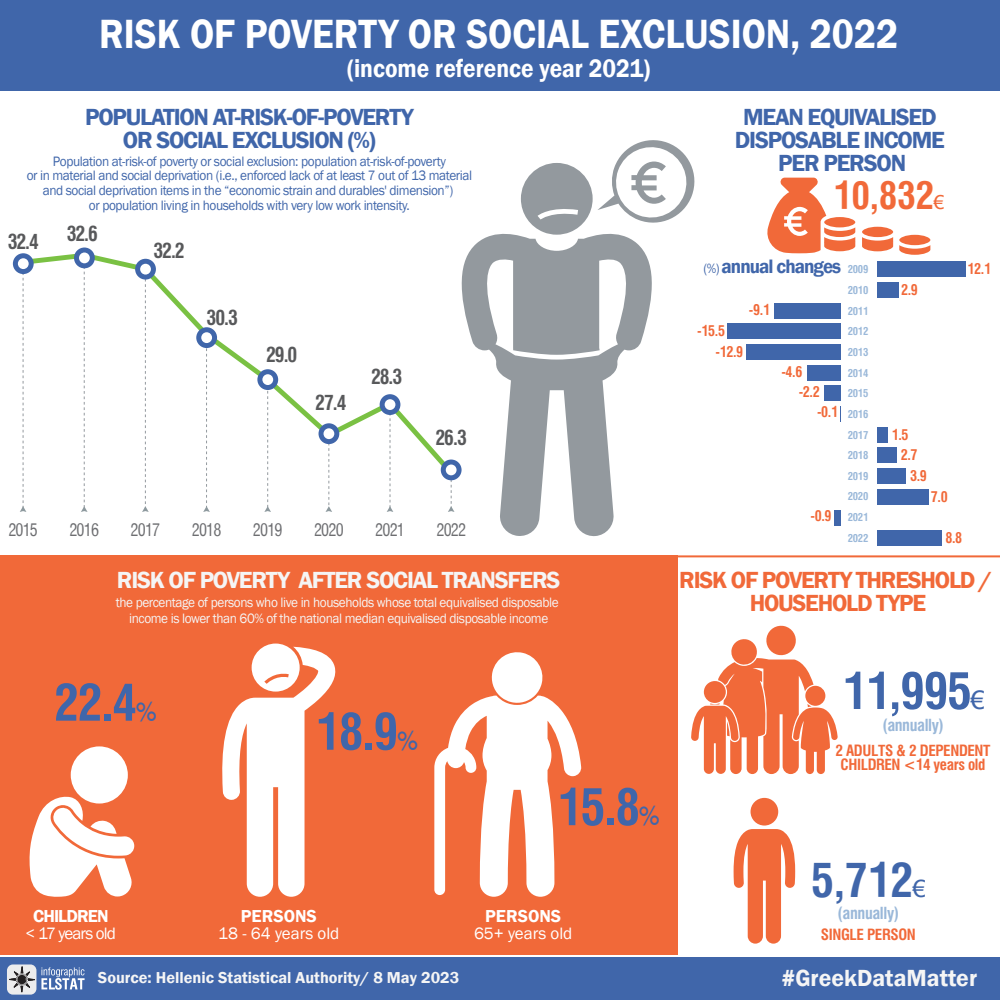
<style>
.page{position:relative;width:1000px;height:1000px;background:#fff}
.page>*{position:absolute;margin:0;border:0;box-sizing:border-box;transform-origin:0 0}
.t1{font:700 51.3px "Mg Helvetica Cond";color:#4066aa}
.t2{font:700 51px "Mg Helvetica Cond";color:#4066aa}
.t3{font:700 47.5px "Mg Helvetica Cond";color:#4066aa}
.t4{font:600 42px "Franklin Gothic";color:#fff;scale:.9 1}
.t5{font:700 38.4px "Mg Helvetica Cond";color:#f16939}
.t6{font:600 26px "Franklin Gothic";color:#fff;scale:.9 1}
.t7{font:600 24px/23px "Franklin Gothic";letter-spacing:-.05em;color:#4066aa;text-align:center}
.t8{font:600 24px/23px "Franklin Gothic";letter-spacing:-.05em;color:#f16939;text-align:center}
.t9{font:600 24px "Franklin Gothic";letter-spacing:-.05em;color:#f5f5f5}
.t10{font:600 24px "Franklin Gothic";letter-spacing:-.005em;color:#f5f5f5}
.t11{font:700 21px "Mg Helvetica Cond";letter-spacing:-.05em;color:#58595b;scale:.96 1}
.t12{font:600 20px "Franklin Gothic";letter-spacing:-.05em;color:#4066aa;scale:.95 1}
.t13{font:600 17.8px "Franklin Gothic";color:#fff}
.t14{font:600 17.8px "Franklin Gothic";letter-spacing:-.05em;color:#fff}
.t15{font:17.5px "Mg Helvetica Cond";letter-spacing:-.05em;color:#6d6e71;scale:.95 1}
.t16{font:17px "Franklin Gothic";color:#fff}
.t17{font:17px "Franklin Gothic";letter-spacing:-.05em;color:#fff}
.t18{font:700 16.7px "Mg Helvetica Cond";letter-spacing:-.025em;color:#9ab8d9}
.t19{font:600 16.3px "Franklin Gothic";color:#f5f5f5}
.t20{font:700 15.6px/14px "Mg Helvetica Cond";letter-spacing:-.025em;color:#f16939;text-align:center}
.t21{font:700 15px/20.6px "Mg Helvetica Cond";color:#f16939}
.t22{font:14px/15px "Franklin Gothic";letter-spacing:-.03em;color:#4066aa;text-align:center;scale:.95 1}
.t23{font:14px/16px "Franklin Gothic";letter-spacing:-.03em;color:#f5f5f5;text-align:center;scale:.95 1}
.t24{font:700 11px/20.6px "Mg Helvetica Cond";letter-spacing:-.025em;color:#9ab8d9;text-align:justify}
.s1{font-family:"Mg Helvetica";font-weight:400;font-size:27.3px}
.s2{font-family:"Tahoma";font-weight:400;font-size:18.9px}
.s3{font-weight:400;font-size:14px}
.s4{font-family:"Tahoma";font-weight:400;font-size:25.1px}
.s5{font-family:"Tahoma";font-weight:400;font-size:23.4px}
</style>
<div class="page">
<div style="left:0;top:958px;width:1000px;height:42px;background:#4066aa"></div>
<div style="left:7px;top:964px;width:29px;height:31px;background:#ececed;border-radius:6px"></div>
<svg style="left:9px;top:966px;width:26px;height:26px"></svg>
<svg style="left:41px;top:967px;width:44px;height:23px"></svg>
<svg style="left:462px;top:233px;width:190px;height:304px;fill:#93999e"></svg>
<div style="left:774px;top:303px;width:67px;height:15px;background:#4066aa"></div>
<div style="left:728px;top:324px;width:113px;height:15px;background:#4066aa"></div>
<div style="left:747px;top:344px;width:94px;height:16px;background:#4066aa"></div>
<div style="left:807px;top:365px;width:34px;height:15px;background:#4066aa"></div>
<div style="left:825px;top:386px;width:16px;height:15px;background:#4066aa"></div>
<svg style="left:840px;top:407px;width:1px;height:15px"></svg>
<div style="left:834px;top:510px;width:7px;height:15px;background:#4066aa"></div>
<div style="left:877px;top:427px;width:11px;height:15px;background:#4066aa"></div>
<div style="left:877px;top:262px;width:88px;height:15px;background:#4066aa"></div>
<div style="left:877px;top:282px;width:21px;height:15px;background:#4066aa"></div>
<div style="left:877px;top:448px;width:20px;height:15px;background:#4066aa"></div>
<div style="left:877px;top:469px;width:29px;height:15px;background:#4066aa"></div>
<div style="left:877px;top:489px;width:51px;height:15px;background:#4066aa"></div>
<div style="left:877px;top:531px;width:64px;height:15px;background:#4066aa"></div>
<div style="left:0;top:0;width:1000px;height:91px;background:#4066aa"></div>
<div style="left:0;top:555px;width:678px;height:400px;background:#f16939"></div>
<svg style="left:29px;top:796px;width:106px;height:101px"></svg>
<div style="left:71px;top:746px;width:57px;height:58px;background:#fff;border-radius:50%"></div>
<svg style="left:222px;top:644px;width:114px;height:253px"></svg>
<svg style="left:434px;top:652px;width:148px;height:245px"></svg>
<svg style="left:734px;top:829px;width:61px;height:115px"></svg>
<div style="left:751px;top:798px;width:27px;height:28px;background:#f16939;border-radius:50%"></div>
<svg style="left:691px;top:625px;width:147px;height:149px"></svg>
<hr style="left:678px;top:555px;width:322px;height:2px;background:#f16939">
<svg style="left:13px;top:248px;width:449px;height:264px"></svg>
<div style="left:862px;top:227px;width:31px;height:10px;background:#f16939;border-radius:50%"></div>
<svg style="left:862px;top:237px;width:31px;height:14px"></svg>
<div style="left:899px;top:235px;width:31px;height:10px;background:#f16939;border-radius:50%"></div>
<svg style="left:899px;top:245px;width:31px;height:10px"></svg>
<svg style="left:767px;top:178px;width:88px;height:75px"></svg>
<svg style="left:521px;top:140px;width:174px;height:95px"></svg>
<h3 class="t4" style="left:99px;top:8px;width:890px">RISK OF POVERTY OR SOCIAL EXCLUSION, 2022</h3>
<h3 class="t6" style="left:347px;top:52px;width:338px">(income reference year 2021)</h3>
<h3 class="t7" style="left:85px;top:106px;width:330px">POPULATION AT-RISK-OF-POVERTY<br>OR SOCIAL EXCLUSION (%)</h3>
<p class="t22" style="left:27px;top:154px;width:470px">Population at-risk-of poverty or social exclusion: population at-risk-of-poverty<br>or in material and social deprivation (i.e., enforced lack of at least 7 out of 13 material and social deprivation items in the “economic strain and durables' dimension”)<br>or population living in households with very low work intensity.</p>
<h3 class="t11" style="left:8px;top:230px;width:34px">32.4</h3>
<h3 class="t11" style="left:67px;top:222px;width:34px">32.6</h3>
<h3 class="t11" style="left:153px;top:239px;width:34px">32.2</h3>
<h3 class="t11" style="left:207px;top:306px;width:34px">30.3</h3>
<h3 class="t11" style="left:266px;top:343px;width:34px">29.0</h3>
<h3 class="t11" style="left:315px;top:390px;width:34px">27.4</h3>
<h3 class="t11" style="left:371px;top:364px;width:34px">28.3</h3>
<h3 class="t11" style="left:436px;top:426px;width:34px">26.3</h3>
<p class="t15" style="left:8px;top:520px;width:33px">2015</p>
<p class="t15" style="left:69px;top:520px;width:33px">2016</p>
<p class="t15" style="left:131px;top:520px;width:33px">2017</p>
<p class="t15" style="left:192px;top:520px;width:33px">2018</p>
<p class="t15" style="left:253px;top:520px;width:33px">2019</p>
<p class="t15" style="left:314px;top:520px;width:33px">2020</p>
<p class="t15" style="left:375px;top:520px;width:33px">2021</p>
<p class="t15" style="left:436px;top:520px;width:33px">2022</p>
<h3 class="t9" style="left:117px;top:565px;width:445px">RISK OF POVERTY AFTER SOCIAL TRANSFERS</h3>
<p class="t23" style="left:116px;top:594px;width:468px">the percentage of persons who live in households whose total equivalised disposable income is lower than 60% of the national median equivalised disposable income</p>
<h1 class="t1" style="left:54px;top:673px;width:104px">22.4<span class="s1">%</span></h1>
<p class="t14" style="left:33px;top:905px;width:77px">CHILDREN</p>
<p class="t17" style="left:26px;top:923px;width:92px">&lt; 17 years old</p>
<h1 class="t1" style="left:315px;top:702px;width:104px">18.9<span class="s1">%</span></h1>
<p class="t13" style="left:241px;top:905px;width:78px">PERSONS</p>
<p class="t16" style="left:218px;top:923px;width:123px">18 - 64 years old</p>
<h1 class="t1" style="left:557px;top:778px;width:104px">15.8<span class="s1">%</span></h1>
<p class="t13" style="left:485px;top:905px;width:78px">PERSONS</p>
<p class="t16" style="left:474px;top:923px;width:100px">65+ years old</p>
<h3 class="t7" style="left:735px;top:106px;width:211px">MEAN EQUIVALISED<br>DISPOSABLE INCOME<br>PER PERSON</h3>
<h3 class="t5" style="left:833px;top:173px;width:112px">10,832<span class="s2">€</span></h3>
<h3 class="t12" style="left:704px;top:254px;width:147px"><span class="s3">(%)</span> annual changes</h3>
<p class="t24" style="left:848px;top:259px;width:22px">2009<br>2010<br>2011<br>2012<br>2013<br>2014<br>2015<br>2016<br>2017<br>2018<br>2019<br>2020<br>2021</p>
<p class="t21" style="left:749px;top:300px;width:23px">-9.1</p>
<p class="t21" style="left:715px;top:321px;width:29px;text-indent:-18px">-15.5 -12.9</p>
<p class="t21" style="left:781px;top:361px;width:23px">-4.6</p>
<p class="t21" style="left:799px;top:382px;width:23px">-2.2</p>
<p class="t21" style="left:817px;top:402px;width:23px">-0.1</p>
<p class="t21" style="left:811px;top:506px;width:23px">-0.9</p>
<p class="t21" style="left:901px;top:280px;width:18px">2.9</p>
<p class="t21" style="left:892px;top:424px;width:18px">1.5</p>
<p class="t21" style="left:901px;top:445px;width:18px">2.7</p>
<p class="t21" style="left:910px;top:465px;width:18px">3.9</p>
<p class="t21" style="left:931px;top:486px;width:18px">7.0</p>
<p class="t21" style="left:968px;top:258px;width:25px">12.1</p>
<p class="t24" style="left:848px;top:528px;width:22px">2022</p>
<p class="t21" style="left:945px;top:528px;width:18px">8.8</p>
<h3 class="t8" style="left:679px;top:568px;width:314px">RISK OF POVERTY THRESHOLD /<br>HOUSEHOLD TYPE</h3>
<h2 class="t2" style="left:842px;top:662px;width:144px">11,995<span class="s4">€</span></h2>
<p class="t20" style="left:836px;top:744px;width:156px">2 ADULTS &amp; 2 DEPENDENT<br>CHILDREN &lt;14 years old</p>
<p class="t18" style="left:882px;top:715px;width:63px">(annually)</p>
<h3 class="t3" style="left:811px;top:853px;width:116px">5,712<span class="s5">€</span></h3>
<p class="t20" style="left:821px;top:928px;width:96px">SINGLE PERSON</p>
<p class="t18" style="left:838px;top:904px;width:63px">(annually)</p>
<p class="t19" style="left:102px;top:959px;width:415px">Source: Hellenic Statistical Authority/ 16 December 2020</p>
<h3 class="t10" style="left:786px;top:954px;width:197px">#GreekDataMatter</h3>
<p class="t19" style="left:98px;top:968px;width:363px">Source: Hellenic Statistical Authority/ 8 May 2023</p>
<h3 class="t10" style="left:782px;top:963px;width:197px">#GreekDataMatter</h3>
</div>
